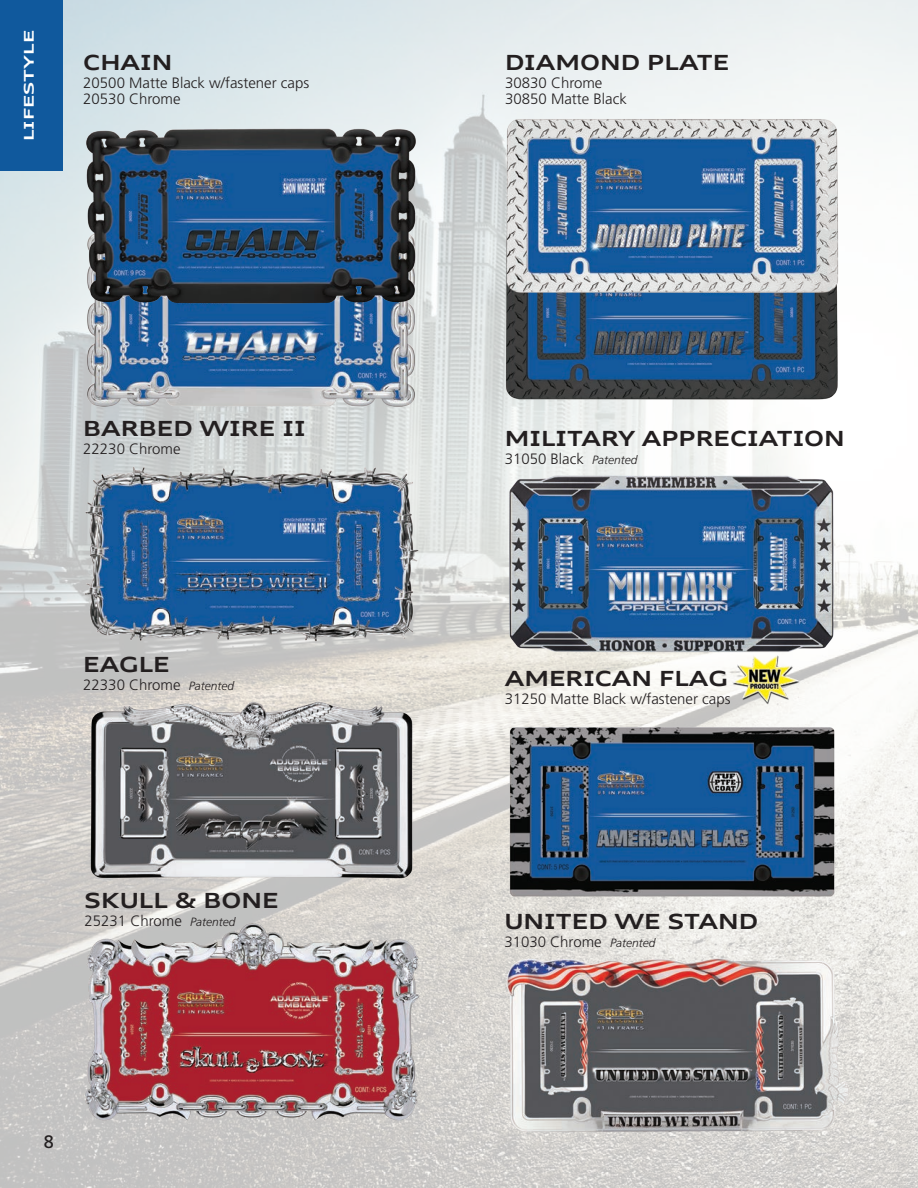
<style>
.page{position:relative;width:918px;height:1188px;background:#fff}
.page>*{position:absolute;margin:0;border:0;box-sizing:border-box;transform-origin:0 0}
._03_Body_Text{font:700 expanded 21px "Audi Type";color:#231f20}
.t1{font:18px "Frutiger";color:#231f20}
._03_Body_Text-2{font:300 15px "Frutiger";color:#231f20}
._03_Body_Text-3{font:700 expanded 13.5px "Audi Type";color:#fff;scale:1.25 1}
.s1{font-style:italic;font-size:12px}
</style>
<div class="page">
<img style="left:0;top:0;width:918px;height:1188px">
<div style="left:0;top:0;width:62px;height:171px;background:#10599d"></div>
<img style="left:503px;top:476px;width:335px;height:176px">
<img style="left:504px;top:715px;width:335px;height:195px">
<img style="left:504px;top:957px;width:346px;height:177px">
<img style="left:85px;top:923px;width:334px;height:197px">
<img style="left:505px;top:297px;width:335px;height:107px">
<img style="left:505px;top:114px;width:335px;height:183px">
<img style="left:83px;top:304px;width:335px;height:103px">
<img style="left:83px;top:128px;width:335px;height:176px">
<img style="left:84px;top:466px;width:335px;height:176px">
<img style="left:84px;top:702px;width:335px;height:177px">
<img style="left:732px;top:653px;width:69px;height:54px">
<p class="_03_Body_Text-3" style="left:21px;top:141px;width:91px;rotate:-90deg">LIFESTYLE</p>
<p class="_03_Body_Text" style="left:83px;top:49px;width:91px">CHAIN</p>
<p class="_03_Body_Text-2" style="left:83px;top:74px;width:227px">20500 Matte Black w/fastener caps</p>
<p class="_03_Body_Text-2" style="left:83px;top:91px;width:99px">20530 Chrome</p>
<p class="_03_Body_Text" style="left:83px;top:416px;width:224px">BARBED WIRE II</p>
<p class="_03_Body_Text-2" style="left:83px;top:441px;width:99px">22230 Chrome</p>
<p class="_03_Body_Text" style="left:83px;top:652px;width:88px">EAGLE</p>
<p class="_03_Body_Text-2" style="left:83px;top:677px;width:152px">22330 Chrome <span class="s1">Patented</span></p>
<p class="_03_Body_Text" style="left:85px;top:887px;width:196px">SKULL &amp; BONE</p>
<p class="_03_Body_Text-2" style="left:85px;top:912px;width:152px">25231 Chrome <span class="s1">Patented</span></p>
<p class="t1" style="left:44px;top:1131px;width:12px">8</p>
<p class="_03_Body_Text" style="left:505px;top:49px;width:226px">DIAMOND PLATE</p>
<p class="_03_Body_Text-2" style="left:505px;top:74px;width:99px">30830 Chrome</p>
<p class="_03_Body_Text-2" style="left:505px;top:91px;width:123px">30850 Matte Black</p>
<p class="_03_Body_Text" style="left:505px;top:425px;width:341px">MILITARY APPRECIATION</p>
<p class="_03_Body_Text-2" style="left:505px;top:450px;width:134px">31050 Black <span class="s1">Patented</span></p>
<p class="_03_Body_Text" style="left:505px;top:665px;width:225px">AMERICAN FLAG</p>
<p class="_03_Body_Text-2" style="left:505px;top:690px;width:227px">31250 Matte Black w/fastener caps</p>
<p class="_03_Body_Text" style="left:504px;top:908px;width:255px">UNITED WE STAND</p>
<p class="_03_Body_Text-2" style="left:504px;top:933px;width:152px">31030 Chrome <span class="s1">Patented</span></p>
</div>
